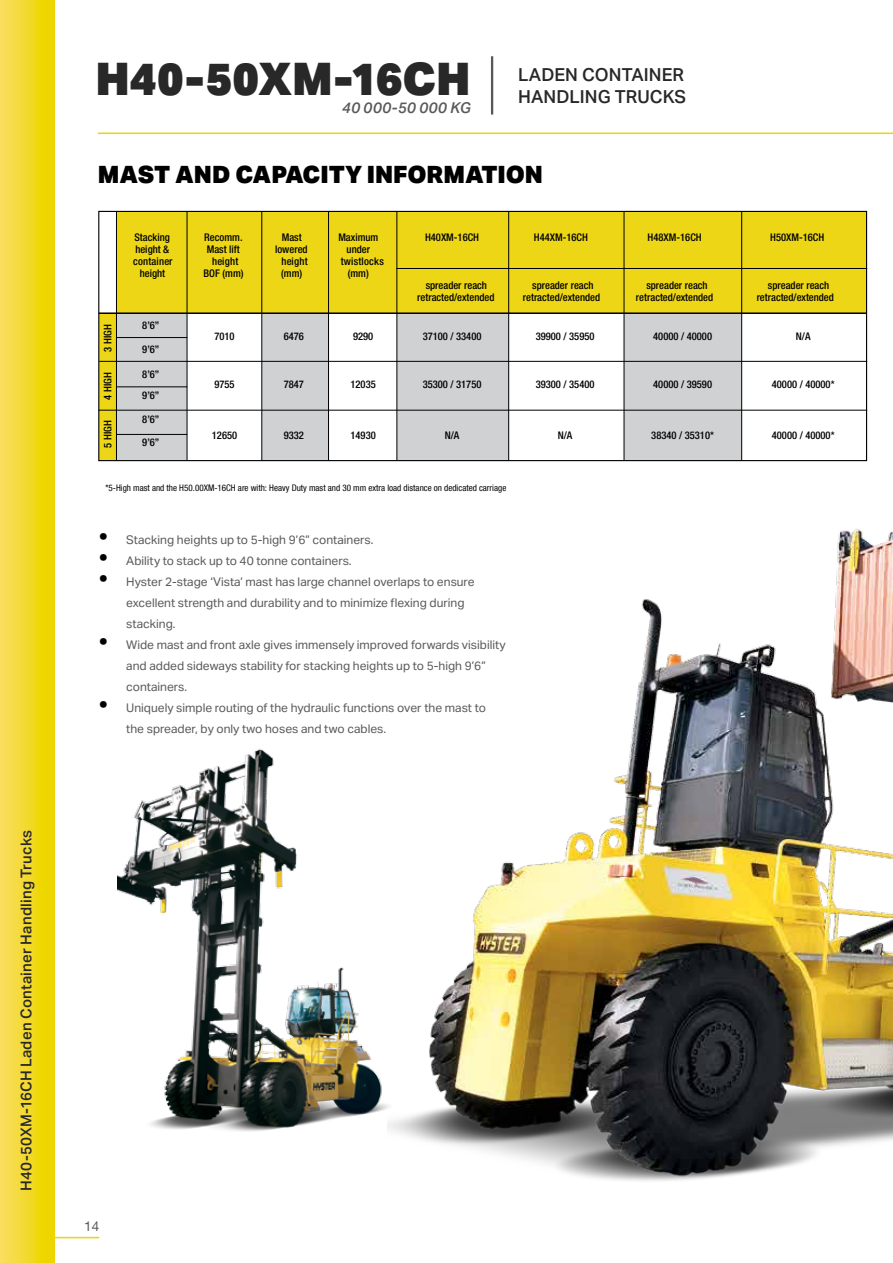
<style>
.page{position:relative;width:893px;height:1263px;background:#fff}
.page>*{position:absolute;margin:0;border:0;box-sizing:border-box;transform-origin:0 0}
.t1{font:900 45.15px "Aktiv Grotesk";color:#292829}
.t2{font:900 24px "Aktiv Grotesk";color:#000}
.t3{font:500 18px/21.6px "Aktiv Grotesk";letter-spacing:.005em;color:#292829}
.t4{font:500 15px "Aktiv Grotesk";letter-spacing:.015em;color:#292829}
.t5{font:italic 500 15px "Aktiv Grotesk";letter-spacing:.03em;color:#58595b}
.t6{font:13.5px "Helvetica Neue LT Std";color:#58595b}
.t7{font:12px/21px "Aktiv Grotesk";color:#58595b}
.t8{font:500 condensed 10.5px "Helvetica Neue LT Com";color:#000}
.t9{font:500 condensed 10.5px "Helvetica Neue LT Com";letter-spacing:.02em;color:#000}
.t10{font:condensed 9px "Helvetica Neue LT Com";color:#000}
.s1{font-weight:800;font-size:21px;color:#000}
</style>
<div class="page">
<div style="left:0;top:0;width:54px;height:1263px;background:linear-gradient(to right,#fade62,#ecd500)"></div>
<img style="left:387px;top:210px;width:506px;height:971px">
<div style="left:116px;top:211px;width:750px;height:102px;background:#ecd615"></div>
<div style="left:117px;top:313px;width:70px;height:147px;background:#cfd1d2"></div>
<div style="left:99px;top:313px;width:17px;height:147px;background:#ecd615"></div>
<div style="left:262px;top:313px;width:66px;height:148px;background:#cfd1d2"></div>
<div style="left:624px;top:314px;width:118px;height:147px;background:#cfd1d2"></div>
<div style="left:397px;top:314px;width:112px;height:147px;background:#cfd1d2"></div>
<div style="left:98px;top:211px;width:769px;height:250px;border:1px solid #000"></div>
<hr style="left:187px;top:212px;width:1px;height:249px;background:#000">
<hr style="left:261px;top:212px;width:1px;height:249px;background:#000">
<hr style="left:328px;top:212px;width:1px;height:249px;background:#000">
<hr style="left:116px;top:211px;width:1px;height:250px;background:#000">
<hr style="left:396px;top:212px;width:1px;height:249px;background:#000">
<hr style="left:741px;top:211px;width:1px;height:250px;background:#000">
<hr style="left:99px;top:312px;width:767px;height:2px;background:#000">
<hr style="left:508px;top:211px;width:1px;height:250px;background:#000">
<hr style="left:624px;top:211px;width:1px;height:250px;background:#000">
<hr style="left:397px;top:268px;width:470px;height:1px;background:#000">
<hr style="left:99px;top:361px;width:768px;height:1px;background:#000">
<hr style="left:117px;top:337px;width:70px;height:1px;background:#000">
<hr style="left:117px;top:386px;width:70px;height:1px;background:#000">
<hr style="left:117px;top:434px;width:70px;height:1px;background:#000">
<hr style="left:98px;top:410px;width:769px;height:1px;background:#000">
<img style="left:118px;top:739px;width:293px;height:442px">
<hr style="left:491px;top:56px;width:2px;height:59px;background:#58595b">
<hr style="left:98px;top:133px;width:795px;height:1px;background:#edd600">
<hr style="left:54px;top:1237px;width:45px;height:1px;background:#edd600">
<h3 class="t4" style="left:17px;top:1191px;width:362px;rotate:-90deg">H40-50XM-16CH Laden Container Handling Trucks</h3>
<h1 class="t1" style="left:96px;top:50px;width:377px">H40-50XM-16CH</h1>
<h3 class="t5" style="left:342px;top:99px;width:130px">40 000-50 000 KG</h3>
<h3 class="t3" style="left:518px;top:64px;width:170px">LADEN CONTAINER<br>HANDLING TRUCKS</h3>
<h2 class="t2" style="left:98px;top:159px;width:446px">MAST AND CAPACITY INFORMATION</h2>
<p class="t8" style="left:102px;top:352px;width:29px;rotate:-90deg">3 HIGH</p>
<p class="t8" style="left:102px;top:400px;width:29px;rotate:-90deg">4 HIGH</p>
<p class="t8" style="left:102px;top:448px;width:29px;rotate:-90deg">5 HIGH</p>
<p class="t8" style="left:134px;top:231px;width:37px">Stacking</p>
<p class="t8" style="left:204px;top:231px;width:40px">Recomm.</p>
<p class="t8" style="left:282px;top:231px;width:21px">Mast</p>
<p class="t8" style="left:338px;top:231px;width:42px">Maximum</p>
<p class="t8" style="left:425px;top:231px;width:56px">H40XM-16CH</p>
<p class="t8" style="left:534px;top:231px;width:56px">H44XM-16CH</p>
<p class="t8" style="left:648px;top:231px;width:56px">H48XM-16CH</p>
<p class="t8" style="left:770px;top:231px;width:56px">H50XM-16CH</p>
<p class="t8" style="left:135px;top:243px;width:35px">height &amp;</p>
<p class="t8" style="left:207px;top:243px;width:35px">Mast lift</p>
<p class="t8" style="left:275px;top:243px;width:34px">lowered</p>
<p class="t8" style="left:347px;top:243px;width:25px">under</p>
<p class="t9" style="left:133px;top:255px;width:41px">container</p>
<p class="t8" style="left:212px;top:255px;width:28px">height</p>
<p class="t8" style="left:281px;top:255px;width:28px">height</p>
<p class="t9" style="left:341px;top:255px;width:45px">twistlocks</p>
<p class="t8" style="left:140px;top:267px;width:27px">height</p>
<p class="t8" style="left:204px;top:267px;width:42px">BOF (mm)</p>
<p class="t8" style="left:281px;top:267px;width:23px">(mm)</p>
<p class="t8" style="left:348px;top:267px;width:23px">(mm)</p>
<p class="t8" style="left:426px;top:279px;width:63px">spreader reach</p>
<p class="t8" style="left:532px;top:279px;width:63px">spreader reach</p>
<p class="t8" style="left:646px;top:279px;width:63px">spreader reach</p>
<p class="t8" style="left:768px;top:279px;width:63px">spreader reach</p>
<p class="t8" style="left:417px;top:291px;width:79px">retracted/extended</p>
<p class="t8" style="left:523px;top:291px;width:79px">retracted/extended</p>
<p class="t8" style="left:636px;top:291px;width:79px">retracted/extended</p>
<p class="t8" style="left:757px;top:291px;width:79px">retracted/extended</p>
<p class="t8" style="left:142px;top:319px;width:19px">8’6”</p>
<p class="t8" style="left:142px;top:343px;width:19px">9’6”</p>
<p class="t8" style="left:142px;top:368px;width:19px">8’6”</p>
<p class="t8" style="left:142px;top:389px;width:19px">9’6”</p>
<p class="t8" style="left:142px;top:413px;width:19px">8’6”</p>
<p class="t8" style="left:142px;top:436px;width:19px">9’6”</p>
<p class="t8" style="left:214px;top:330px;width:22px">7010</p>
<p class="t8" style="left:284px;top:330px;width:22px">6476</p>
<p class="t8" style="left:353px;top:330px;width:22px">9290</p>
<p class="t8" style="left:423px;top:330px;width:60px">37100 / 33400</p>
<p class="t8" style="left:536px;top:330px;width:60px">39900 / 35950</p>
<p class="t8" style="left:653px;top:330px;width:60px">40000 / 40000</p>
<p class="t8" style="left:796px;top:330px;width:16px">N/A</p>
<p class="t8" style="left:214px;top:378px;width:22px">9755</p>
<p class="t8" style="left:284px;top:378px;width:22px">7847</p>
<p class="t8" style="left:350px;top:378px;width:27px">12035</p>
<p class="t8" style="left:423px;top:378px;width:60px">35300 / 31750</p>
<p class="t8" style="left:536px;top:378px;width:60px">39300 / 35400</p>
<p class="t8" style="left:653px;top:378px;width:60px">40000 / 39590</p>
<p class="t8" style="left:772px;top:378px;width:64px">40000 / 40000*</p>
<p class="t8" style="left:212px;top:429px;width:27px">12650</p>
<p class="t8" style="left:284px;top:429px;width:22px">9332</p>
<p class="t8" style="left:350px;top:429px;width:27px">14930</p>
<p class="t8" style="left:445px;top:429px;width:16px">N/A</p>
<p class="t8" style="left:558px;top:429px;width:16px">N/A</p>
<p class="t8" style="left:651px;top:429px;width:64px">38340 / 35310*</p>
<p class="t8" style="left:772px;top:429px;width:64px">40000 / 40000*</p>
<p class="t10" style="left:105px;top:483px;width:402px">*5-High mast and the H50.00XM-16CH are with: Heavy Duty mast and 30 mm extra load distance on dedicated carriage</p>
<p class="t7" style="left:99px;top:529px;width:276px"><span class="s1">•</span> Stacking heights up to 5-high 9’6” containers.</p>
<p class="t7" style="left:99px;top:550px;width:254px"><span class="s1">•</span> Ability to stack up to 40 tonne containers.</p>
<p class="t7" style="left:126px;top:571px;width:350px;text-indent:-27px"><span class="s1">•</span> Hyster 2-stage ‘Vista’ mast has large channel overlaps to ensure excellent strength and durability and to minimize flexing during stacking.</p>
<p class="t7" style="left:126px;top:634px;width:381px;text-indent:-27px"><span class="s1">•</span> Wide mast and front axle gives immensely improved forwards visibility and added sideways stability for stacking heights up to 5-high 9’6” containers.</p>
<p class="t7" style="left:126px;top:697px;width:361px;text-indent:-27px"><span class="s1">•</span> Uniquely simple routing of the hydraulic functions over the mast to the spreader, by only two hoses and two cables.</p>
<p class="t6" style="left:84px;top:1218px;width:17px">14</p>
</div>
